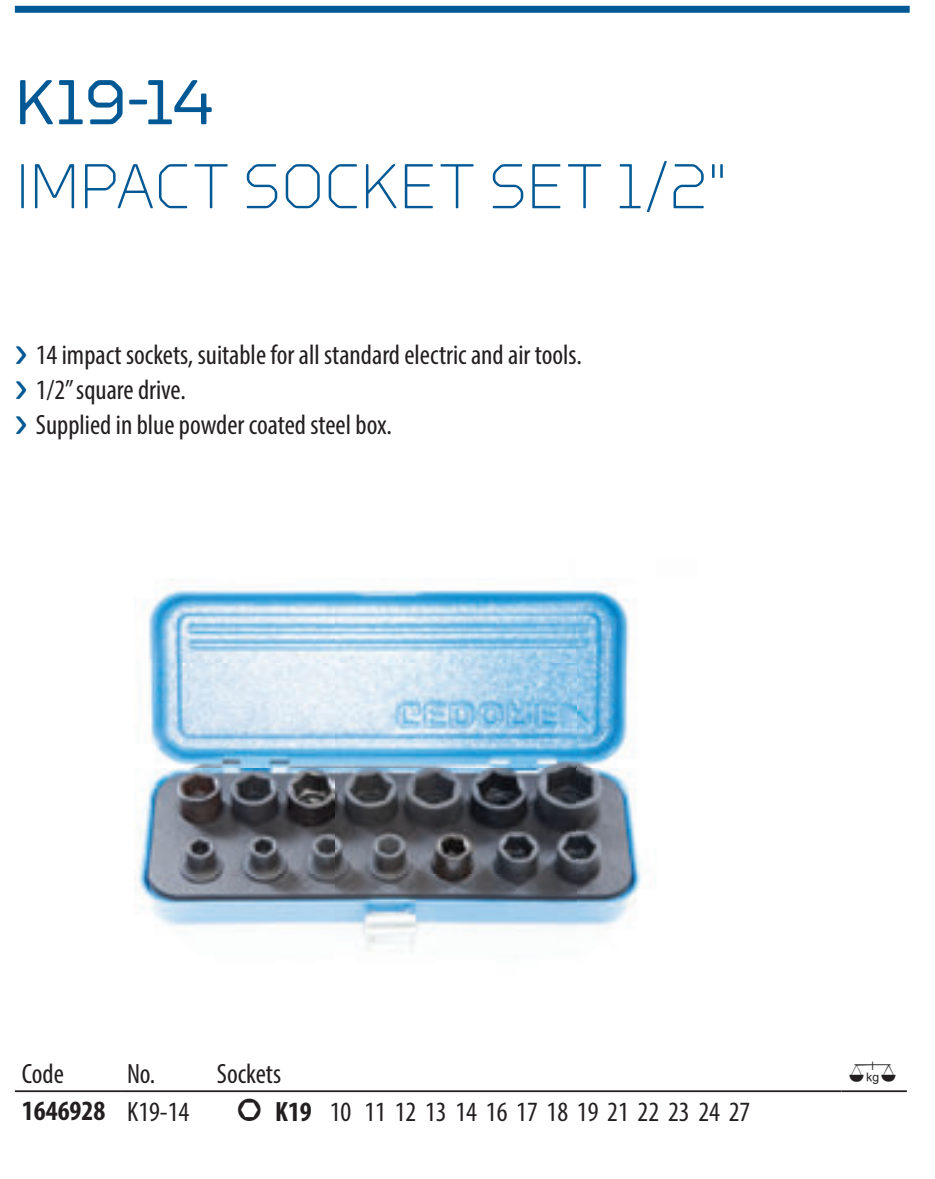
<style>
.page{position:relative;width:935px;height:1179px;background:#fff}
.page>*{position:absolute;margin:0;border:0;box-sizing:border-box;transform-origin:0 0}
.t1{font:300 63px "GEDORE Type";letter-spacing:-.005em;color:#005894}
.t2{font:63px "GEDORE Type";color:#005894}
.t3{font:condensed 28px/35px "Myriad Pro";color:#231f20}
.t4{font:700 condensed 28px "Myriad Pro";color:#231f20}
.t5{font:28px "Gedore";color:#231f20}
.s1{font-family:"GEDORE Type";font-stretch:normal;font-size:39.2px;color:#005894}
.s2{font-weight:400}
.s3{font-family:"Gedore";font-stretch:normal}
.s4{font-weight:700}
</style>
<div class="page">
<div style="left:15px;top:6px;width:895px;height:7px;background:#005894"></div>
<hr style="left:15px;top:1090px;width:105px;height:1px;background:#231f20">
<hr style="left:120px;top:1090px;width:721px;height:1px;background:#231f20">
<hr style="left:841px;top:1090px;width:66px;height:1px;background:#231f20">
<img style="left:135px;top:579px;width:507px;height:371px">
<h1 class="t2" style="left:15px;top:67px;width:200px">K19-14</h1>
<h1 class="t1" style="left:15px;top:151px;width:714px">IMPACT SOCKET SET 1/2"</h1>
<p class="t3" style="left:15px;top:337px;width:568px"><span class="s1">›</span> 14 impact sockets, suitable for all standard electric and air tools. <span class="s1">›</span> 1/2” square drive.<br><span class="s1">›</span> Supplied in blue powder coated steel box.</p>
<p class="t3" style="left:22px;top:1055px;width:43px">Code</p>
<p class="t3" style="left:127px;top:1055px;width:156px">No. Sockets</p>
<p class="t5" style="left:848px;top:1057px;width:50px">0</p>
<p class="t4" style="left:22px;top:1092px;width:169px">1646928 <span class="s2">K19-14</span></p>
<p class="t3" style="left:238px;top:1093px;width:514px"><span class="s3">1</span> <span class="s4">K19</span> 10 11 12 13 14 16 17 18 19 21 22 23 24 27</p>
</div>
